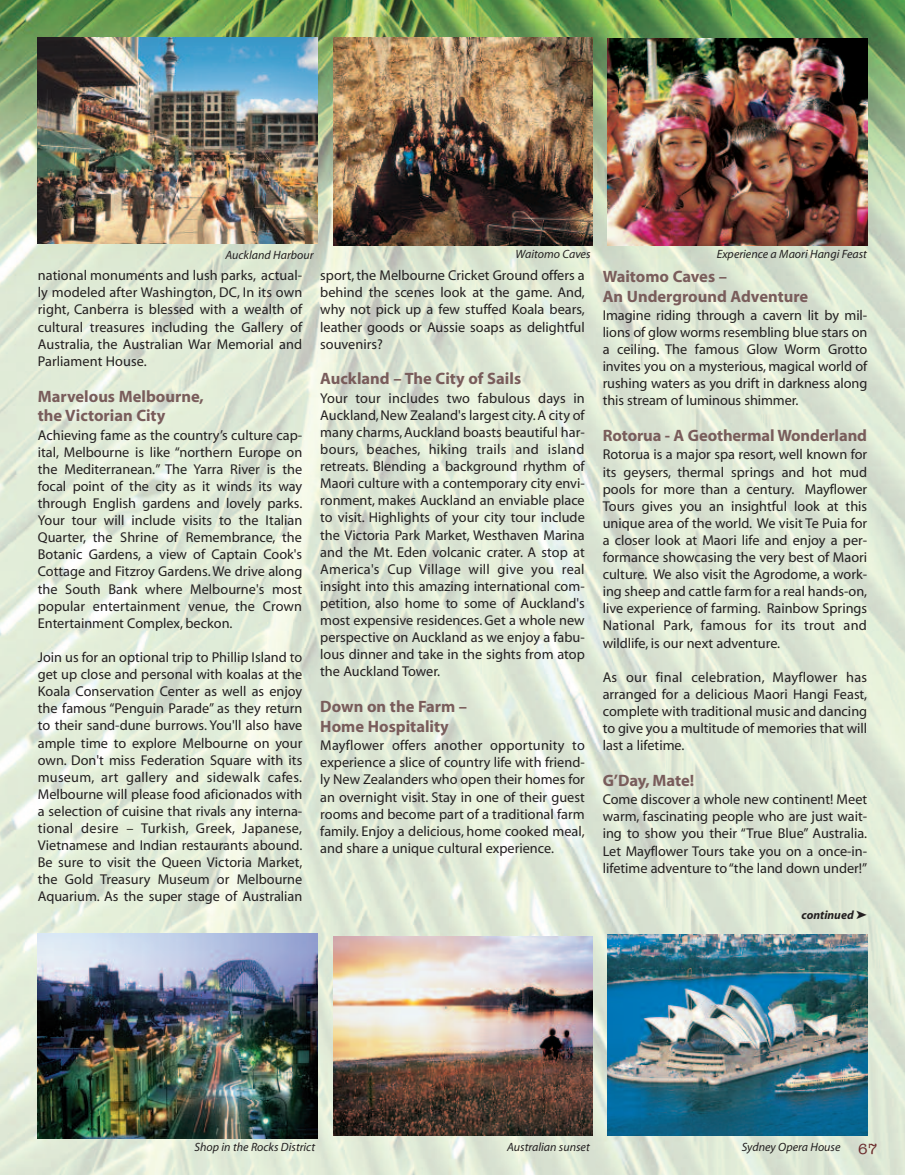
<style>
.page{position:relative;width:905px;height:1175px;background:#fff}
.page>*{position:absolute;margin:0;border:0;box-sizing:border-box;transform-origin:0 0}
.t1{font:700 16.5px/19.8px "Myriad";color:#795c5b}
.t2{font:15px "American Typewriter";color:#6a292b}
.t3{font:14.25px/17.1px "Myriad";color:#231f20;text-align:justify}
.t4{font:italic 12px "Myriad";color:#231f20}
.t5{font:italic 700 12px "Myriad";color:#231f20}
</style>
<div class="page">
<img style="left:0;top:0;width:904px;height:1174px">
<img style="left:38px;top:933px;width:279px;height:205px">
<img style="left:333px;top:936px;width:259px;height:199px">
<img style="left:607px;top:934px;width:260px;height:201px">
<img style="left:38px;top:38px;width:279px;height:205px">
<img style="left:333px;top:38px;width:259px;height:207px">
<img style="left:607px;top:38px;width:260px;height:207px">
<p class="t4" style="left:225px;top:250px;width:90px">Auckland Harbour</p>
<p class="t4" style="left:515px;top:249px;width:76px">Waitomo Caves</p>
<p class="t4" style="left:716px;top:250px;width:152px">Experience a Maori Hangi Feast</p>
<p class="t3" style="left:38px;top:268px;width:266px">national monuments and lush parks, actual&shy;ly modeled after Washington, DC, In its own right, Canberra is blessed with a wealth of cultural treasures including the Gallery of Australia, the Australian War Memorial and Parliament House.</p>
<p class="t1" style="left:38px;top:387px;width:167px">Marvelous Melbourne, the Victorian City</p>
<p class="t3" style="left:38px;top:427px;width:266px">Achieving fame as the country’s culture cap&shy;ital, Melbourne is like “northern Europe on the Mediterranean.” The Yarra River is the focal point of the city as it winds its way through English gardens and lovely parks.<br>Your tour will include visits to the Italian Quarter, the Shrine of Remembrance, the Botanic Gardens, a view of Captain Cook's Cottage and Fitzroy Gardens. We drive along the South Bank where Melbourne's most popular entertainment venue, the Crown Entertainment Complex, beckon.</p>
<p class="t3" style="left:38px;top:650px;width:266px">Join us for an optional trip to Phillip Island to get up close and personal with koalas at the Koala Conservation Center as well as enjoy the famous “Penguin Parade” as they return to their sand-dune burrows. You'll also have ample time to explore Melbourne on your own. Don't miss Federation Square with its museum, art gallery and sidewalk cafes.<br>Melbourne will please food aficionados with a selection of cuisine that rivals any interna&shy;tional desire – Turkish, Greek, Japanese, Vietnamese and Indian restaurants abound.<br>Be sure to visit the Queen Victoria Market, the Gold Treasury Museum or Melbourne Aquarium. As the super stage of Australian</p>
<p class="t3" style="left:320px;top:268px;width:266px">sport, the Melbourne Cricket Ground offers a behind the scenes look at the game. And, why not pick up a few stuffed Koala bears, leather goods or Aussie soaps as delightful souvenirs?</p>
<p class="t1" style="left:320px;top:370px;width:202px">Auckland – The City of Sails</p>
<p class="t3" style="left:320px;top:390px;width:266px">Your tour includes two fabulous days in Auckland, New Zealand's largest city. A city of many charms, Auckland boasts beautiful har&shy;bours, beaches, hiking trails and island retreats. Blending a background rhythm of Maori culture with a contemporary city envi&shy;ronment, makes Auckland an enviable place to visit. Highlights of your city tour include the Victoria Park Market, Westhaven Marina and the Mt. Eden volcanic crater. A stop at America's Cup Village will give you real insight into this amazing international com&shy;petition, also home to some of Auckland's most expensive residences. Get a whole new perspective on Auckland as we enjoy a fabu&shy;lous dinner and take in the sights from atop the Auckland Tower.</p>
<p class="t1" style="left:320px;top:698px;width:148px">Down on the Farm –<br>Home Hospitality</p>
<p class="t3" style="left:320px;top:738px;width:266px">Mayflower offers another opportunity to experience a slice of country life with friend&shy;ly New Zealanders who open their homes for an overnight visit. Stay in one of their guest rooms and become part of a traditional farm family. Enjoy a delicious, home cooked meal, and share a unique cultural experience.</p>
<p class="t1" style="left:602px;top:268px;width:207px">Waitomo Caves –<br>An Underground Adventure</p>
<p class="t3" style="left:602px;top:308px;width:266px">Imagine riding through a cavern lit by mil&shy;lions of glow worms resembling blue stars on a ceiling. The famous Glow Worm Grotto invites you on a mysterious, magical world of rushing waters as you drift in darkness along this stream of luminous shimmer.</p>
<p class="t1" style="left:602px;top:427px;width:266px">Rotorua - A Geothermal Wonderland</p>
<p class="t3" style="left:602px;top:447px;width:266px">Rotorua is a major spa resort, well known for its geysers, thermal springs and hot mud pools for more than a century. Mayflower Tours gives you an insightful look at this unique area of the world. We visit Te Puia for a closer look at Maori life and enjoy a per&shy;formance showcasing the very best of Maori culture. We also visit the Agrodome, a work&shy;ing sheep and cattle farm for a real hands-on, live experience of farming. Rainbow Springs National Park, famous for its trout and wildlife, is our next adventure.</p>
<p class="t3" style="left:602px;top:669px;width:266px">As our final celebration, Mayflower has arranged for a delicious Maori Hangi Feast, complete with traditional music and dancing to give you a multitude of memories that will last a lifetime.</p>
<p class="t1" style="left:602px;top:772px;width:93px">G’Day, Mate!</p>
<p class="t3" style="left:602px;top:792px;width:266px">Come discover a whole new continent! Meet warm, fascinating people who are just wait&shy;ing to show you their “True Blue” Australia.<br>Let Mayflower Tours take you on a once-in&shy;lifetime adventure to “the land down under!”</p>
<p class="t5" style="left:801px;top:910px;width:67px">continued ➤</p>
<p class="t4" style="left:194px;top:1142px;width:122px">Shop in the Rocks District</p>
<p class="t4" style="left:507px;top:1142px;width:84px">Australian sunset</p>
<p class="t4" style="left:741px;top:1142px;width:100px">Sydney Opera House</p>
<p class="t2" style="left:858px;top:1140px;width:21px">67</p>
</div>
